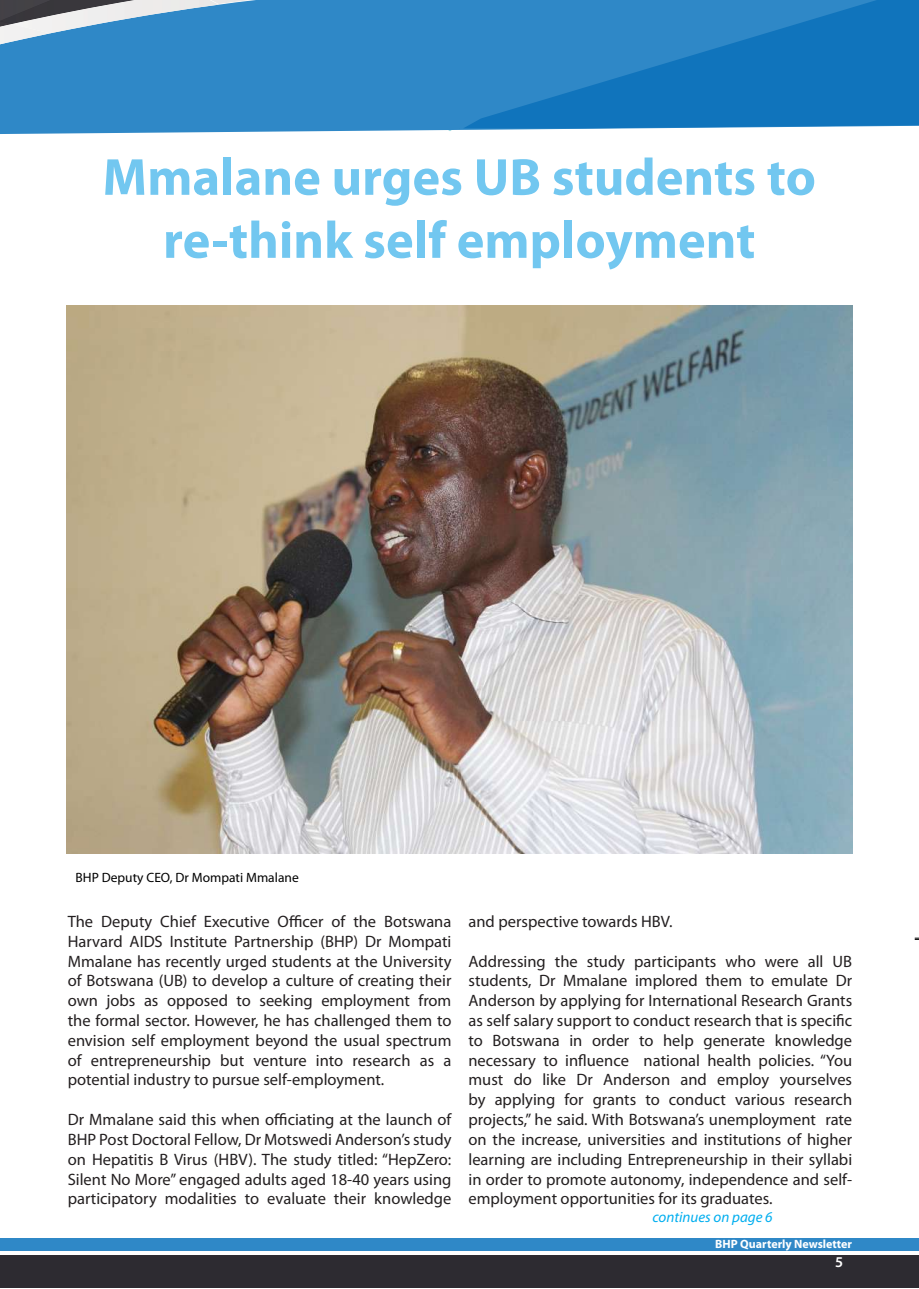
<style>
.page{position:relative;width:919px;height:1289px;background:#fff}
.page>*{position:absolute;margin:0;border:0;box-sizing:border-box;transform-origin:0 0}
.t1{font:700 52.5px/63px "Myriad Pro";color:#72c7f0;text-align:center}
.t2{font:16.5px/19.8px "Myriad Pro";color:#231f20;text-align:justify}
.t3{font:italic 15px "Myriad Pro";color:#00aeef}
.t4{font:600 15px "Myriad Pro";color:#fff}
.t5{font:13.5px "Myriad Pro";color:#000}
.t6{font:700 12px "Myriad Pro";color:#fff}
</style>
<div class="page">
<div style="left:0;top:0;width:670px;height:134px;background:#2f88c7"></div>
<img style="left:12px;top:0;width:207px;height:33px">
<img style="left:0;top:0;width:51px;height:21px">
<svg style="left:0;top:21px;width:12px;height:3px"></svg>
<img style="left:0;top:24px;width:50px;height:20px">
<svg style="left:463px;top:0;width:455px;height:128px;background:#1e7dc1"></svg>
<img style="left:211px;top:0;width:39px;height:4px">
<div style="left:0;top:1254px;width:918px;height:33px;background:#2d2b31"></div>
<div style="left:0;top:1238px;width:918px;height:12px;background:#2f88c7"></div>
<svg style="left:914px;top:937px;width:4px;height:3px"></svg>
<img style="left:66px;top:306px;width:786px;height:547px">
<h1 class="t1" style="left:102px;top:144px;width:715px">Mmalane urges UB students to re-think self employment</h1>
<p class="t5" style="left:76px;top:868px;width:225px">BHP Deputy CEO, Dr Mompati Mmalane</p>
<p class="t2" style="left:68px;top:911px;width:385px">The Deputy Chief Executive Officer of the Botswana Harvard AIDS Institute Partnership (BHP) Dr Mompati Mmalane has recently urged students at the University of Botswana (UB) to develop a culture of creating their own jobs as opposed to seeking employment from the formal sector. However, he has challenged them to envision self employment beyond the usual spectrum of entrepreneurship but venture into research as a potential industry to pursue self-employment.</p>
<p class="t2" style="left:68px;top:1109px;width:385px">Dr Mmalane said this when officiating at the launch of BHP Post Doctoral Fellow, Dr Motswedi Anderson’s study on Hepatitis B Virus (HBV). The study titled: “HepZero:<br>Silent No More” engaged adults aged 18-40 years using participatory modalities to evaluate their knowledge</p>
<p class="t2" style="left:468px;top:911px;width:206px">and perspective towards HBV.</p>
<p class="t2" style="left:468px;top:950px;width:385px">Addressing the study participants who were all UB students, Dr Mmalane implored them to emulate Dr Anderson by applying for International Research Grants as self salary support to conduct research that is specific to Botswana in order to help generate knowledge necessary to influence national health policies. “You must do like Dr Anderson and employ yourselves by applying for grants to conduct various research projects,” he said. With Botswana’s unemployment rate on the increase, universities and institutions of higher learning are including Entrepreneurship in their syllabi in order to promote autonomy, independence and self&shy;employment opportunities for its graduates.</p>
<p class="t3" style="left:652px;top:1207px;width:122px">continues on page 6</p>
<p class="t6" style="left:715px;top:1236px;width:138px">BHP Quarterly Newsletter</p>
<p class="t4" style="left:835px;top:1252px;width:10px">5</p>
</div>
